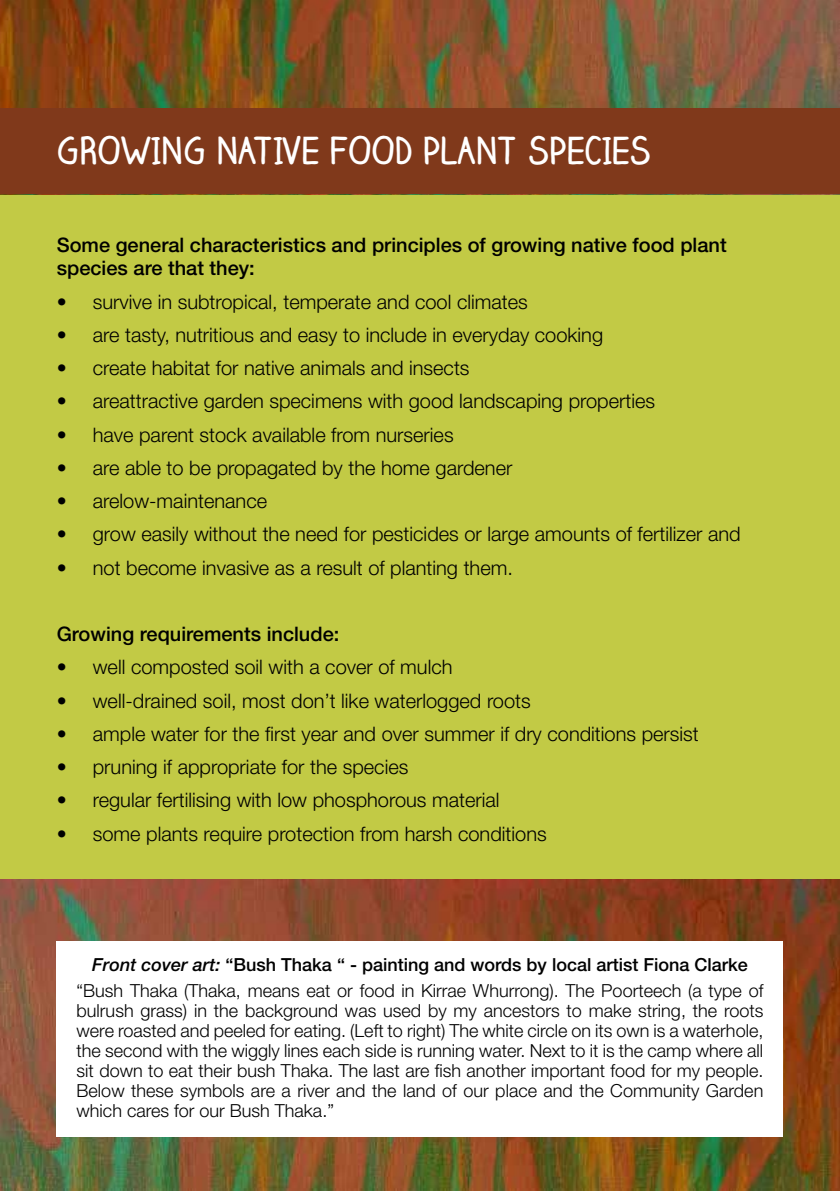
<style>
.page{position:relative;width:840px;height:1191px;background:#fff}
.page>*{position:absolute;margin:0;border:0;box-sizing:border-box;transform-origin:0 0}
.t1{font:700 36px "Claire Hand";color:#fff}
.t2{font:300 20px "Helvetica Neue";color:#000}
.t3{font:500 20px/23.6px "Helvetica Neue";color:#000}
.t4{font:300 18px/20px "Helvetica Neue";color:#000;text-align:center}
.s1{font-weight:500;font-style:italic}
.s2{font-weight:500}
</style>
<div class="page">
<div style="left:0;top:194px;width:839px;height:954px;background:#c2ca45"></div>
<img style="left:0;top:879px;width:839px;height:312px">
<img style="left:0;top:0;width:839px;height:109px">
<div style="left:0;top:109px;width:839px;height:85px;background:#80391b"></div>
<div style="left:57px;top:941px;width:725px;height:195px;background:#fff"></div>
<h1 class="t1" style="left:57px;top:125px;width:595px">GROWING NATIVE FOOD PLANT SPECIES</h1>
<p class="t3" style="left:57px;top:233px;width:671px">Some general characteristics and principles of growing native food plant species are that they:</p>
<p class="t2" style="left:57px;top:289px;width:472px">• survive in subtropical, temperate and cool climates</p>
<p class="t2" style="left:57px;top:322px;width:547px">• are tasty, nutritious and easy to include in everyday cooking</p>
<p class="t2" style="left:57px;top:356px;width:414px">• create habitat for native animals and insects</p>
<p class="t2" style="left:57px;top:389px;width:599px">• areattractive garden specimens with good landscaping properties</p>
<p class="t2" style="left:57px;top:422px;width:398px">• have parent stock available from nurseries</p>
<p class="t2" style="left:57px;top:455px;width:457px">• are able to be propagated by the home gardener</p>
<p class="t2" style="left:57px;top:489px;width:212px">• arelow-maintenance</p>
<p class="t2" style="left:57px;top:522px;width:685px">• grow easily without the need for pesticides or large amounts of fertilizer and</p>
<p class="t2" style="left:57px;top:555px;width:457px">• not become invasive as a result of planting them.</p>
<p class="t3" style="left:57px;top:622px;width:284px">Growing requirements include:</p>
<p class="t2" style="left:57px;top:655px;width:397px">• well composted soil with a cover of mulch</p>
<p class="t2" style="left:57px;top:688px;width:475px">• well-drained soil, most don’t like waterlogged roots</p>
<p class="t2" style="left:57px;top:721px;width:643px">• ample water for the first year and over summer if dry conditions persist</p>
<p class="t2" style="left:57px;top:754px;width:353px">• pruning if appropriate for the species</p>
<p class="t2" style="left:57px;top:788px;width:444px">• regular fertilising with low phosphorous material</p>
<p class="t2" style="left:57px;top:821px;width:491px">• some plants require protection from harsh conditions</p>
<p class="t4" style="left:77px;top:951px;width:687px;line-height:26px"><span class="s1">Front cover art:</span> <span class="s2">“Bush Thaka “ - painting and words by local artist Fiona Clarke </span>“Bush Thaka (Thaka, means eat or food in Kirrae Whurrong). The Poorteech (a type of</p>
<p class="t4" style="left:77px;top:1000px;width:688px;text-align:justify">bulrush grass) in the background was used by my ancestors to make string, the roots were roasted and peeled for eating. (Left to right) The white circle on its own is a waterhole, the second with the wiggly lines each side is running water. Next to it is the camp where all sit down to eat their bush Thaka. The last are fish another important food for my people.<br>Below these symbols are a river and the land of our place and the Community Garden which cares for our Bush Thaka.”</p>
</div>
